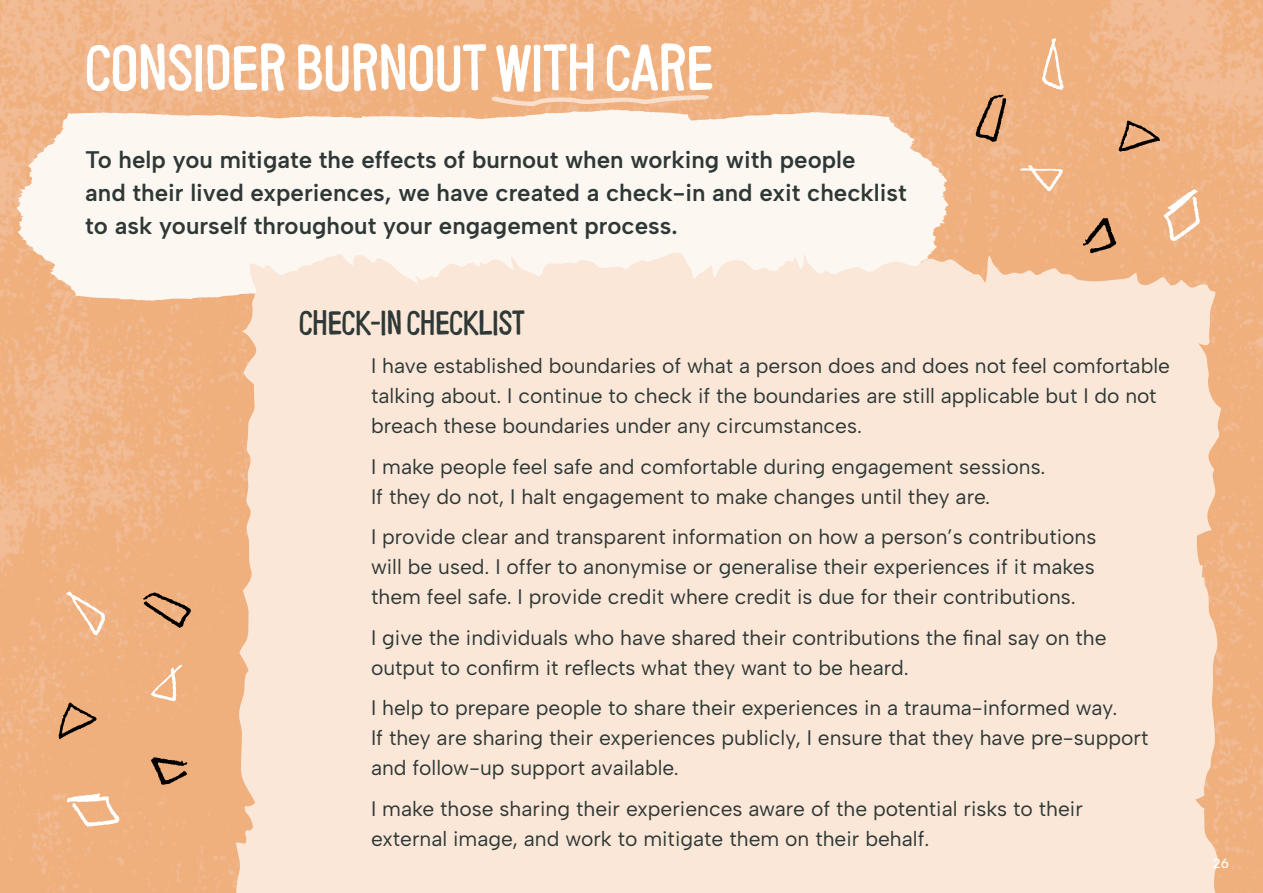
<style>
.page{position:relative;width:1263px;height:893px;background:#fff}
.page>*{position:absolute;margin:0;border:0;box-sizing:border-box;transform-origin:0 0}
.t1{font:57px "F37 Box";color:#fff}
.t2{font:30px "F37 Box";color:#2e3836}
.t3{font:600 24px/33px "Albert Sans";color:#2e3836}
.t4{font:21px/30px "Albert Sans";color:#2e3836}
.t5{font:500 13.5px "Albert Sans";color:#fff}
</style>
<div class="page">
<img style="left:0;top:0;width:1263px;height:893px">
<svg style="left:16px;top:110px;width:932px;height:191px;fill:#fdf7f2"></svg>
<div style="left:234px;top:252px;width:987px;height:641px;background:#fae7d8"></div>
<svg style="left:1020px;top:103px;width:180px;height:150px;background:#eaaf81"></svg>
<svg style="left:1041px;top:38px;width:23px;height:52px"></svg>
<svg style="left:960px;top:29px;width:46px;height:142px;background:#e2a779"></svg>
<svg style="left:15px;top:567px;width:194px;height:266px;background:#ebae7e"></svg>
<svg style="left:491px;top:95px;width:218px;height:11px;background:#f3c49f"></svg>
<p class="t1" style="left:85px;top:37px;width:26px">CONSIDER</p>
<p class="t1" style="left:295px;top:37px;width:28px">BURNOUT</p>
<p class="t1" style="left:496px;top:37px;width:26px">WITH</p>
<p class="t1" style="left:605px;top:37px;width:28px">CARE</p>
<p class="t3" style="left:85px;top:143px;width:823px">To help you mitigate the effects of burnout when working with people<br>and their lived experiences, we have created a check-in and exit checklist to ask yourself throughout your engagement process.</p>
<p class="t2" style="left:299px;top:306px;width:192px">CHECK-IN CHECKLIST</p>
<p class="t4" style="left:371px;top:351px;width:800px">I have established boundaries of what a person does and does not feel comfortable talking about. I continue to check if the boundaries are still applicable but I do not breach these boundaries under any circumstances.</p>
<p class="t4" style="left:371px;top:451px;width:676px">I make people feel safe and comfortable during engagement sessions.<br>If they do not, I halt engagement to make changes until they are.</p>
<p class="t4" style="left:371px;top:522px;width:727px;text-align:justify">I provide clear and transparent information on how a person’s contributions will be used. I offer to anonymise or generalise their experiences if it makes them feel safe. I provide credit where credit is due for their contributions.</p>
<p class="t4" style="left:371px;top:622px;width:737px">I give the individuals who have shared their contributions the final say on the output to confirm it reflects what they want to be heard.</p>
<p class="t4" style="left:371px;top:693px;width:779px">I help to prepare people to share their experiences in a trauma-informed way.<br>If they are sharing their experiences publicly, I ensure that they have pre-support and follow-up support available.</p>
<p class="t4" style="left:371px;top:793px;width:713px">I make those sharing their experiences aware of the potential risks to their external image, and work to mitigate them on their behalf.</p>
<p class="t5" style="left:1213px;top:855px;width:18px">26</p>
</div>
